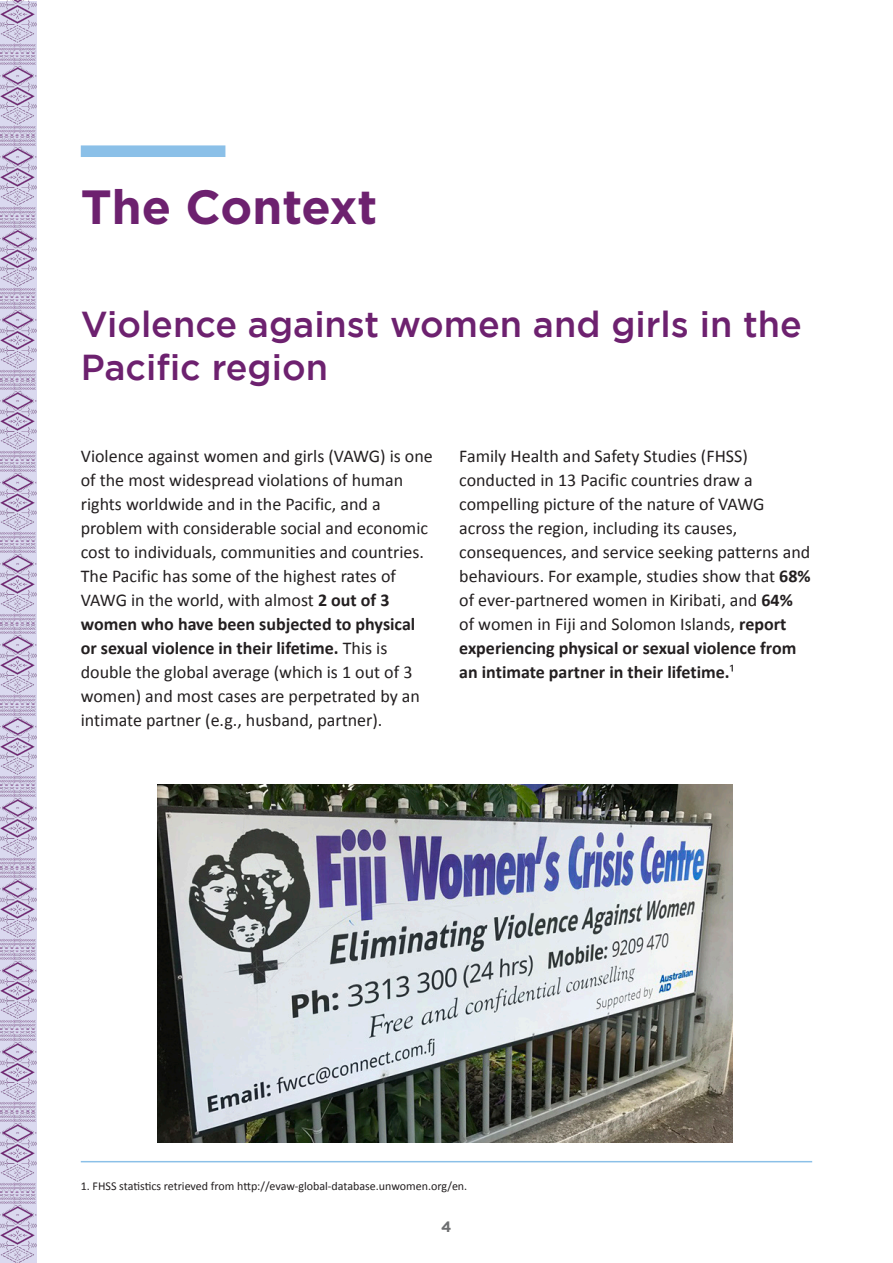
<style>
.page{position:relative;width:893px;height:1263px;background:#fff}
.page>*{position:absolute;margin:0;border:0;box-sizing:border-box;transform-origin:0 0}
.t1{font:700 48px "Gotham";color:#6d216f}
.t2{font:500 36px/43.2px "Gotham";color:#6d216f}
.Text_no_space{font:18px/24px "Calibri";color:#231f20}
.t3{font:700 15px "Gotham";color:#6d6e70}
.t4{font:12px "Calibri";color:#231f20}
.s1{font-weight:700}
</style>
<div class="page">
<img style="left:0;top:218px;width:36px;height:161px">
<img style="left:0;top:0;width:36px;height:135px">
<img style="left:0;top:137px;width:36px;height:79px">
<img style="left:0;top:381px;width:36px;height:242px">
<img style="left:0;top:625px;width:36px;height:242px">
<img style="left:0;top:1113px;width:36px;height:150px">
<img style="left:0;top:869px;width:36px;height:242px">
<div style="left:81px;top:145px;width:144px;height:12px;background:#8bc0e8"></div>
<hr style="left:81px;top:1161px;width:731px;height:1px;background:#8bc0e8">
<img style="left:157px;top:784px;width:575px;height:358px">
<p class="t1" style="left:81px;top:179px;width:298px">The Context</p>
<p class="t2" style="left:81px;top:302px;width:723px">Violence against women and girls in the<br>Pacific region</p>
<p class="Text_no_space" style="left:81px;top:443px;width:354px">Violence against women and girls (VAWG) is one of the most widespread violations of human rights worldwide and in the Pacific, and a problem with considerable social and economic cost to individuals, communities and countries.<br>The Pacific has some of the highest rates of VAWG in the world, with almost <span class="s1">2 out of 3 women who have been subjected to physical or sexual violence in their lifetime.</span> This is double the global average (which is 1 out of 3 women) and most cases are perpetrated by an intimate partner (e.g., husband, partner).</p>
<p class="Text_no_space" style="left:459px;top:443px;width:353px">Family Health and Safety Studies (FHSS) conducted in 13 Pacific countries draw a compelling picture of the nature of VAWG across the region, including its causes, consequences, and service seeking patterns and behaviours. For example, studies show that <span class="s1">68% </span>of ever-partnered women in Kiribati, and <span class="s1">64% </span>of women in Fiji and Solomon Islands, <span class="s1">report experiencing physical or sexual violence from an intimate partner in their lifetime.</span>¹</p>
<p class="t4" style="left:81px;top:1179px;width:388px">1. FHSS statistics retrieved from http://evaw-global-database.unwomen.org/en.</p>
<p class="t3" style="left:441px;top:1218px;width:12px">4</p>
</div>
